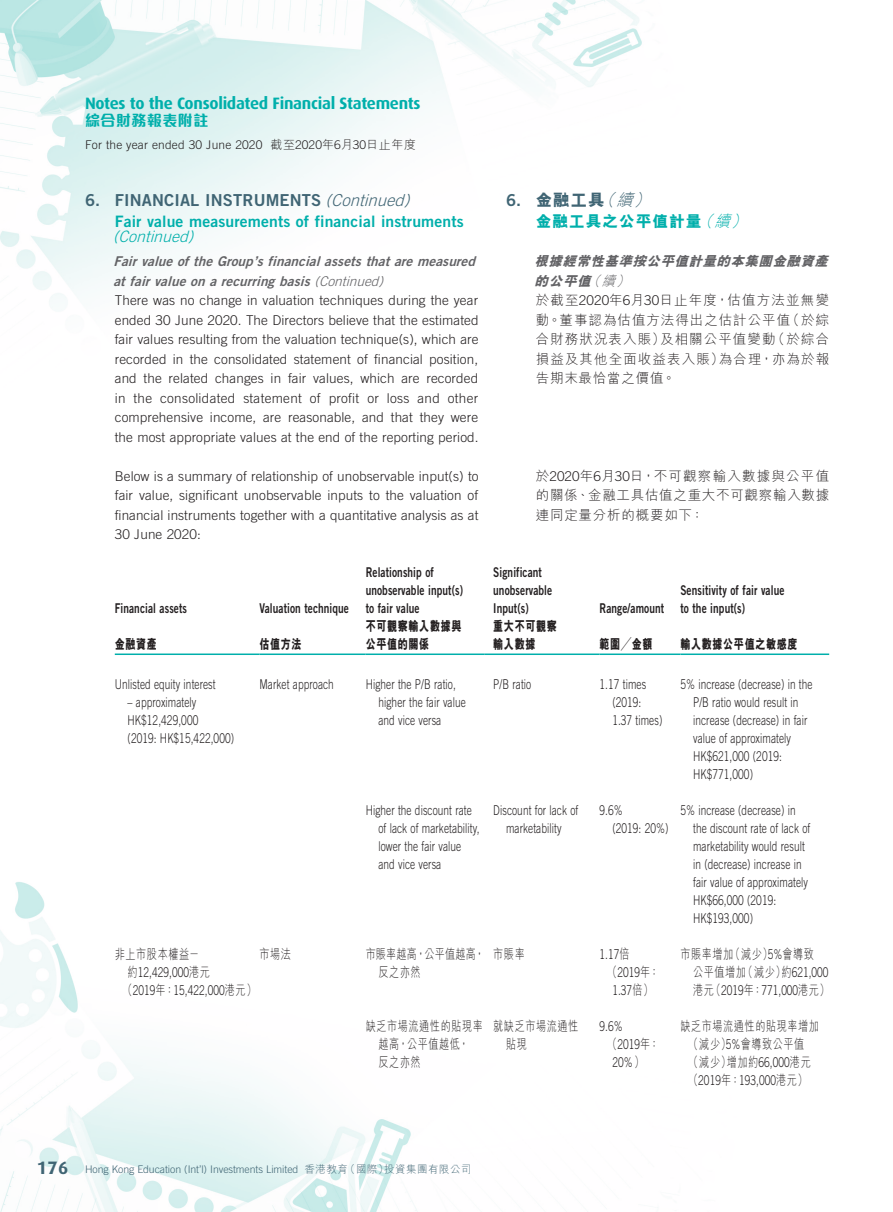
<style>
.page{position:relative;width:893px;height:1212px;background:#fff}
.page>*{position:absolute;margin:0;border:0;box-sizing:border-box;transform-origin:0 0}
.t1{font:700 16.5px "Dax";letter-spacing:-.02em;color:#00afab}
.Heading_1{font:16.5px "Trade Gothic LT Std Bd 2";letter-spacing:.01em;color:#406574}
.Heading_1-2{font:800 16.5px "M Hei HK";color:#406574}
.Heading_2{font:15.75px/15px "Trade Gothic LT Std Bd 2";letter-spacing:.01em;color:#00afab}
.C_Heading_2{font:800 15.75px "M Hei HK";letter-spacing:.06em;color:#00afab}
.t2{font:800 15px "M Elle HK";letter-spacing:.03em;color:#00afab}
.Body_Text{font:300 13.5px/18px "Trade Gothic LT Std";letter-spacing:.01em;color:#231f20;scale:.75 1}
.Body_Text-2{font:300 13.5px/19.5px "Trade Gothic LT Std";letter-spacing:.01em;color:#231f20;text-align:justify}
.Body_Text-3{font:13.5px/18px "Trade Gothic LT Std Bd 2";letter-spacing:.01em;color:#231f20;scale:.75 1}
.Body_Text-4{font:300 13.5px/18px "M Hei HK";letter-spacing:.06em;color:#231f20;scale:.75 1}
.C_Body_Text{font:300 13.5px/19.5px "M Hei HK";letter-spacing:.08em;color:#231f20;text-align:justify}
.Heading_3{font:italic 13.5px/19.5px "Trade Gothic LT Std Bd 2";color:#636366}
.Body_Text-5{font:800 13.5px "M Hei HK";letter-spacing:.06em;color:#231f20;scale:.75 1}
.C_Heading_3{font:italic 800 13.5px/19.5px "M Hei HK";color:#636366}
.Body_Text-6{font:300 13.5px/18px "M Hei HK";letter-spacing:.015em;color:#231f20;scale:.75 1}
.t3{font:300 12px "Trade Gothic LT Std";letter-spacing:.015em;color:#231f20}
.t4{font:300 10.5px "Trade Gothic LT Std";letter-spacing:-.005em;color:#406574}
.s1{font-family:"M Hei HK"}
.s2{font-family:"Trade Gothic LT Std";font-weight:300;font-style:italic}
.s3{font-family:"Trade Gothic LT Std";font-weight:300}
.s4{font-family:"Trade Gothic LT Std Bd 2";font-weight:400}
.s5{font-weight:300;font-style:italic}
.s6{font-weight:300}
.s7{font-family:"Trade Gothic LT Std"}
.s8{font-family:"Dax";font-weight:700;font-size:18px}
</style>
<div class="page">
<img style="left:0;top:0;width:830px;height:1212px">
<hr style="left:115px;top:653px;width:144px;height:2px;background:#00afab">
<hr style="left:259px;top:653px;width:107px;height:2px;background:#00afab">
<hr style="left:366px;top:653px;width:119px;height:2px;background:#00afab">
<hr style="left:485px;top:653px;width:115px;height:2px;background:#00afab">
<hr style="left:600px;top:653px;width:80px;height:2px;background:#00afab">
<hr style="left:680px;top:653px;width:149px;height:2px;background:#00afab">
<p class="t1" style="left:85px;top:94px;width:337px">Notes to the Consolidated Financial Statements</p>
<p class="t2" style="left:85px;top:113px;width:125px">綜合財務報表附註</p>
<p class="t3" style="left:85px;top:137px;width:333px">For the year ended 30 June 2020 <span class="s1">截至</span>2020<span class="s1">年</span>6<span class="s1">月</span>30<span class="s1">日止年度</span></p>
<p class="Heading_1" style="left:85px;top:190px;width:331px">6. FINANCIAL INSTRUMENTS <span class="s2">(Continued)</span></p>
<p class="Heading_2" style="left:113px;top:214px;width:352px">Fair value measurements of financial instruments <span class="s2">(Continued)</span></p>
<p class="Heading_3" style="left:113px;top:251px;width:367px">FairvalueoftheGroup’sfinancialassetsthataremeasured atfairvalueonarecurringbasis<span class="s3">(Continued)</span></p>
<p class="Body_Text-2" style="left:115px;top:290px;width:365px">There was no change in valuation techniques during the year ended 30 June 2020. The Directors believe that the estimated fair values resulting from the valuation technique(s), which are recorded in the consolidated statement of financial position, and the related changes in fair values, which are recorded in the consolidated statement of profit or loss and other comprehensive income, are reasonable, and that they were the most appropriate values at the end of the reporting period.</p>
<p class="Body_Text-2" style="left:115px;top:466px;width:365px">Below is a summary of relationship of unobservable input(s) to fair value, significant unobservable inputs to the valuation of financial instruments together with a quantitative analysis as at 30 June 2020:</p>
<p class="Body_Text-3" style="left:115px;top:599px;width:98px">Financial assets</p>
<p class="Body_Text-3" style="left:259px;top:599px;width:121px">Valuation technique</p>
<p class="Body_Text-5" style="left:115px;top:637px;width:58px">金融資產</p>
<p class="Body_Text-5" style="left:259px;top:637px;width:58px">估值方法</p>
<p class="Body_Text-3" style="left:366px;top:563px;width:93px">Relationship of</p>
<p class="Body_Text-3" style="left:366px;top:581px;width:131px">unobservable input(s)</p>
<p class="Body_Text-3" style="left:366px;top:599px;width:74px">to fair value</p>
<p class="Body_Text-5" style="left:366px;top:619px;width:129px">不可觀察輸入數據與</p>
<p class="Body_Text-5" style="left:366px;top:637px;width:86px">公平值的關係</p>
<p class="Heading_1-2" style="left:506px;top:192px;width:150px"><span class="s4">6.</span> 金融工具<span class="s5">（續）</span></p>
<p class="C_Heading_2" style="left:536px;top:214px;width:217px">金融工具之公平值計量<span class="s5">（續）</span></p>
<p class="C_Heading_3" style="left:534px;top:251px;width:298px">根據經常性基準按公平值計量的本集團金融資產的公平值<span class="s6">（續）</span></p>
<p class="C_Body_Text" style="left:536px;top:290px;width:295px">於截至<span class="s7">2020</span>年<span class="s7">6</span>月<span class="s7">30</span>日止年度，估值方法並無變動。董事認為估值方法得出之估計公平值（於綜合財務狀況表入賬）及相關公平值變動（於綜合損益及其他全面收益表入賬）為合理，亦為於報告期末最恰當之價值。</p>
<p class="C_Body_Text" style="left:536px;top:466px;width:295px">於<span class="s7">2020</span>年<span class="s7">6</span>月<span class="s7">30</span>日，不可觀察輸入數據與公平值的關係、金融工具估值之重大不可觀察輸入數據連同定量分析的概要如下：</p>
<p class="Body_Text-3" style="left:493px;top:563px;width:80px">Significant unobservable</p>
<p class="Body_Text-3" style="left:493px;top:599px;width:49px">Input(s)</p>
<p class="Body_Text-3" style="left:600px;top:599px;width:88px">Range/amount</p>
<p class="Body_Text-3" style="left:680px;top:581px;width:140px">Sensitivity of fair value</p>
<p class="Body_Text-3" style="left:680px;top:599px;width:88px">to the input(s)</p>
<p class="Body_Text-5" style="left:493px;top:619px;width:86px">重大不可觀察</p>
<p class="Body_Text-5" style="left:493px;top:637px;width:58px">輸入數據</p>
<p class="Body_Text-5" style="left:600px;top:637px;width:72px">範圍╱金額</p>
<p class="Body_Text-5" style="left:680px;top:637px;width:158px">輸入數據公平值之敏感度</p>
<p class="Body_Text" style="left:115px;top:675px;width:136px">Unlisted equity interest</p>
<p class="Body_Text" style="left:128px;top:693px;width:144px">– approximately<br>HK$12,429,000<br>(2019: HK$15,422,000)</p>
<p class="Body_Text-4" style="left:115px;top:945px;width:114px">非上市股本權益－</p>
<p class="Body_Text" style="left:128px;top:963px;width:112px"><span class="s1">約</span>12,429,000<span class="s1">港元</span></p>
<p class="Body_Text" style="left:122px;top:981px;width:180px"><span class="s1">（</span>2019<span class="s1">年：</span>15,422,000<span class="s1">港元）</span></p>
<p class="Body_Text" style="left:259px;top:675px;width:101px">Market approach</p>
<p class="Body_Text" style="left:378px;top:675px;width:118px;text-indent:-13px">Higher the P/B ratio, higher the fair value and vice versa</p>
<p class="Body_Text" style="left:493px;top:675px;width:52px">P/B ratio</p>
<p class="Body_Text" style="left:612px;top:675px;width:68px;text-indent:-13px">1.17 times (2019:<br>1.37 times)</p>
<p class="Body_Text" style="left:693px;top:675px;width:161px;text-indent:-13px">5% increase (decrease) in the<br>P/B ratio would result in increase (decrease) in fair value of approximately<br>HK$621,000 (2019:<br>HK$771,000)</p>
<p class="Body_Text" style="left:378px;top:801px;width:136px;text-indent:-13px">Higher the discount rate of lack of marketability, lower the fair value and vice versa</p>
<p class="Body_Text" style="left:493px;top:801px;width:115px;text-align:center">Discount for lack of marketability</p>
<p class="Body_Text" style="left:612px;top:801px;width:77px;text-indent:-13px">9.6%<br>(2019: 20%)</p>
<p class="Body_Text" style="left:693px;top:801px;width:158px;text-indent:-13px">5% increase (decrease) in the discount rate of lack of marketability would result in (decrease) increase in fair value of approximately<br>HK$66,000 (2019:<br>HK$193,000)</p>
<p class="Body_Text-4" style="left:259px;top:945px;width:44px">市場法</p>
<p class="Body_Text-6" style="left:378px;top:945px;width:143px;text-indent:-13px">市賬率越高，公平值越高，反之亦然</p>
<p class="Body_Text-4" style="left:493px;top:945px;width:44px">市賬率</p>
<p class="Body_Text" style="left:600px;top:945px;width:42px">1.17<span class="s1">倍</span></p>
<p class="Body_Text" style="left:607px;top:963px;width:71px"><span class="s1">（</span>2019<span class="s1">年：</span></p>
<p class="Body_Text" style="left:612px;top:981px;width:56px">1.37<span class="s1">倍）</span></p>
<p class="Body_Text-4" style="left:378px;top:1017px;width:141px;text-indent:-13px">缺乏市場流通性的貼現率越高，公平值越低，<br>反之亦然</p>
<p class="Body_Text-4" style="left:506px;top:1017px;width:98px;text-indent:-13px">就缺乏市場流通性貼現</p>
<p class="Body_Text" style="left:600px;top:1017px;width:33px">9.6%</p>
<p class="Body_Text" style="left:607px;top:1035px;width:71px"><span class="s1">（</span>2019<span class="s1">年：</span></p>
<p class="Body_Text" style="left:612px;top:1053px;width:44px">20%<span class="s1">）</span></p>
<p class="Body_Text-4" style="left:693px;top:945px;width:184px;text-indent:-13px">市賬率增加（減少）<span class="s7">5%</span>會導致<br>公平值增加（減少）約<span class="s7">621,000</span>港元（<span class="s7">2019</span>年：<span class="s7">771,000</span>港元）</p>
<p class="Body_Text-4" style="left:680px;top:1017px;width:186px;text-align:center">缺乏市場流通性的貼現率增加（減少）<span class="s7">5%</span>會導致公平值<br>（減少）增加約<span class="s7">66,000</span>港元（<span class="s7">2019</span>年：<span class="s7">193,000</span>港元）</p>
<p class="t4" style="left:37px;top:1163px;width:436px"><span class="s8">176</span> Hong Kong Education (Int’l) Investments Limited <span class="s1">香港教育（國際）投資集團有限公司</span></p>
</div>
